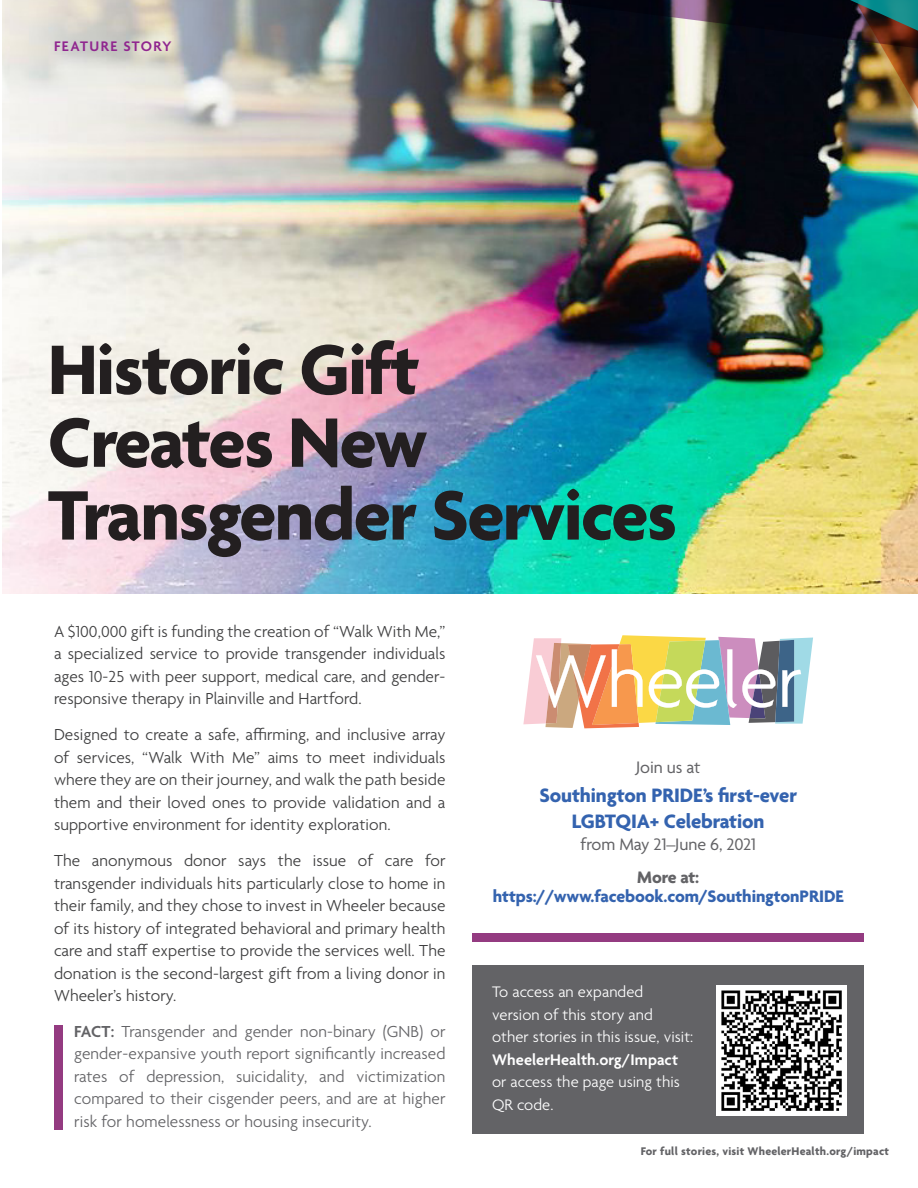
<style>
.page{position:relative;width:918px;height:1188px;background:#fff}
.page>*{position:absolute;margin:0;border:0;box-sizing:border-box;transform-origin:0 0}
.t1{font:700 75.6px/72.8px "Agenda";letter-spacing:-.02em;color:#231f20}
.Paragraph_Style_1{font:700 21px/25.5px "Agenda";letter-spacing:-.005em;color:#3463af;text-align:center}
.Paragraph_Style_1-2{font:700 18px/19.5px "Agenda";letter-spacing:-.005em;color:#3463af;text-align:center}
.Paragraph_Style_1-3{font:18px "Agenda";letter-spacing:-.005em;color:#636366}
.Body{font:300 17.25px/22.5px "Agenda";letter-spacing:.005em;color:#3e3e3f;text-align:justify}
.Body-2{font:300 17.25px/22.5px "Agenda";letter-spacing:.005em;color:#636366;text-align:justify}
.Body-3{font:300 16.5px/22.5px "Agenda";letter-spacing:.005em;color:#fff}
._24___Caps___Med___W{font:600 15px "Agenda";letter-spacing:.1em;color:#90268f}
.t2{font:700 12px "Agenda";letter-spacing:.02em;color:#636366}
.s1{font-weight:600}
.s2{color:#636366}
</style>
<div class="page">
<div style="left:472px;top:965px;width:392px;height:169px;background:#636366"></div>
<img style="left:2px;top:0;width:916px;height:594px">
<img style="left:430px;top:0;width:488px;height:132px">
<svg style="left:523px;top:635px;width:290px;height:93px"></svg>
<img style="left:717px;top:985px;width:130px;height:131px">
<div style="left:54px;top:1025px;width:9px;height:104px;background:#943b81"></div>
<div style="left:472px;top:933px;width:392px;height:9px;background:#943b81"></div>
<p class="_24___Caps___Med___W" style="left:54px;top:38px;width:119px">FEATURE STORY</p>
<p class="t1" style="left:48px;top:338px;width:631px">Historic Gift<br>Creates New<br>Transgender Services</p>
<p class="Body" style="left:54px;top:621px;width:393px">A $100,000 gift is funding the creation of “Walk With Me,” a specialized service to provide transgender individuals ages 10-25 with peer support, medical care, and gender&shy;responsive therapy in Plainville and Hartford.</p>
<p class="Body" style="left:54px;top:724px;width:393px">Designed to create a safe, affirming, and inclusive array of services, “Walk With Me” aims to meet individuals where they are on their journey, and walk the path beside them and their loved ones to provide validation and a supportive environment for identity exploration.</p>
<p class="Body" style="left:54px;top:850px;width:393px">The anonymous donor says the issue of care for transgender individuals hits particularly close to home in their family, and they chose to invest in Wheeler because of its history of integrated behavioral and primary health care and staff expertise to provide the services well. The donation is the second-largest gift from a living donor in Wheeler’s history.</p>
<p class="Body-2" style="left:74px;top:1021px;width:373px"><span class="s1">FACT:</span> Transgender and gender non-binary (GNB) or gender-expansive youth report significantly increased rates of depression, suicidality, and victimization compared to their cisgender peers, and are at higher risk for homelessness or housing insecurity.</p>
<p class="Paragraph_Style_1-3" style="left:636px;top:758px;width:66px">Join us at</p>
<p class="Paragraph_Style_1" style="left:539px;top:784px;width:259px">Southington PRIDE’s first-ever<br>LGBTQIA+ Celebration</p>
<p class="Paragraph_Style_1-3" style="left:581px;top:835px;width:177px">from May 21–June 6, 2021</p>
<p class="Paragraph_Style_1-2" style="left:493px;top:868px;width:352px"><span class="s2">More at: </span>https://www.facebook.com/SouthingtonPRIDE</p>
<p class="Body-3" style="left:492px;top:982px;width:203px">To access an expanded version of this story and other stories in this issue, visit:<br><span class="s1">WheelerHealth.org/Impact </span>or access the page using this<br>QR code.</p>
<p class="t2" style="left:641px;top:1144px;width:250px">For full stories, visit WheelerHealth.org/impact</p>
</div>
